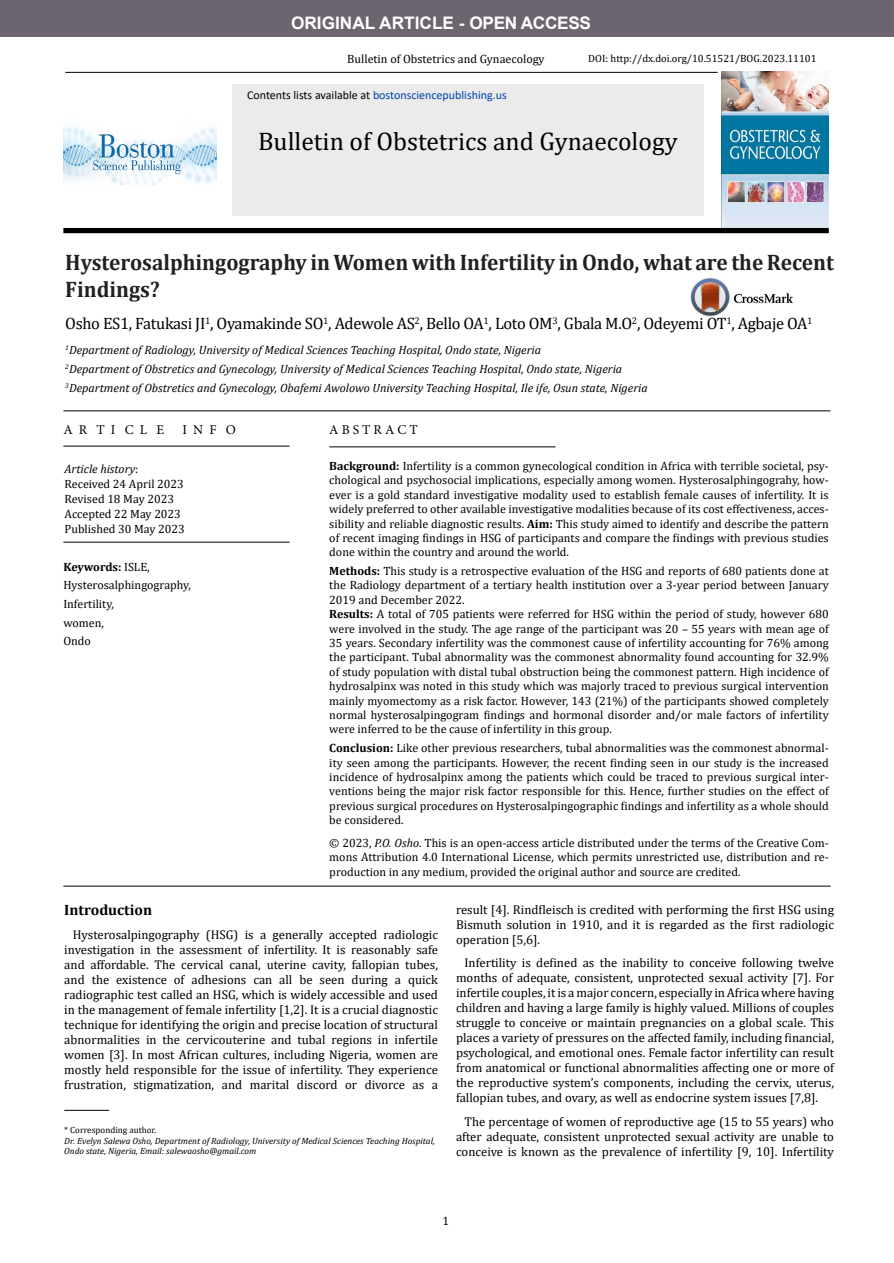
<style>
.page{position:relative;width:894px;height:1263px;background:#fff}
.page>*{position:absolute;margin:0;border:0;box-sizing:border-box;transform-origin:0 0}
.t1{font:25.5px "Cambria";color:#000}
.t2{font:700 22.5px/27px "Cambria";color:#231f20;scale:.95 1}
.t3{font:700 17.25px "Arial";color:#fff}
.t4{font:16.5px "Cambria";letter-spacing:-.02em;color:#000}
.t5{font:700 15px "Cambria";color:#000}
.t6{font:13.5px "Minion Pro";color:#000}
.t7{font:12.75px/15px "Cambria";color:#000;text-align:justify}
.t8{font:12px/14.4px "Cambria";color:#000;text-align:justify}
.t9{font:italic 12px/19.2px "Cambria";color:#000}
.t10{font:12px "Calibri";color:#0044ac}
.t11{font:10.5px "Cambria";color:#000}
.t12{font:italic 9px/10.8px "Cambria";color:#000}
.t13{font:9px "Cambria";color:#000}
.s1{color:#000}
.s2{font-style:italic}
.s3{font-weight:700}
</style>
<div class="page">
<div style="left:1px;top:0;width:892px;height:37px;background:#6c646f"></div>
<div style="left:232px;top:84px;width:471px;height:131px;background:#ebebeb"></div>
<img style="left:721px;top:72px;width:107px;height:156px">
<img style="left:63px;top:126px;width:153px;height:59px">
<div style="left:63px;top:228px;width:765px;height:5px;background:#000"></div>
<hr style="left:64px;top:1110px;width:45px;height:1px;background:#000">
<img style="left:690px;top:278px;width:103px;height:39px">
<hr style="left:65px;top:72px;width:652px;height:1px;background:#000">
<hr style="left:63px;top:410px;width:767px;height:1px;background:#000">
<hr style="left:63px;top:446px;width:226px;height:1px;background:#000">
<hr style="left:63px;top:886px;width:767px;height:1px;background:#000">
<hr style="left:63px;top:542px;width:226px;height:1px;background:#000">
<hr style="left:329px;top:446px;width:226px;height:1px;background:#000">
<h3 class="t3" style="left:291px;top:11px;width:301px">ORIGINAL ARTICLE - OPEN ACCESS</h3>
<p class="t8" style="left:347px;top:52px;width:199px">Bulletin of Obstetrics and Gynaecology</p>
<p class="t10" style="left:247px;top:86px;width:261px"><span class="s1">Contents lists available at</span> bostonsciencepublishing.us</p>
<h1 class="t1" style="left:258px;top:126px;width:421px">Bulletin of Obstetrics and Gynaecology</h1>
<h3 class="t3" style="left:288px;top:11px;width:301px">ORIGINAL ARTICLE - OPEN ACCESS</h3>
<p class="t11" style="left:588px;top:52px;width:230px">DOI: http://dx.doi.org/10.51521/BOG.2023.11101</p>
<h2 class="t2" style="left:65px;top:248px;width:810px">Hysterosalphingography in Women with Infertility in Ondo, what are the Recent<br>Findings?</h2>
<h3 class="t4" style="left:65px;top:314px;width:748px">Osho ES1, Fatukasi JI<sup>1</sup>, Oyamakinde SO<sup>1</sup>, Adewole AS<sup>2</sup>, Bello OA<sup>1</sup>, Loto OM<sup>3</sup>, Gbala M.O<sup>2</sup>, Odeyemi OT<sup>1</sup>, Agbaje OA<sup>1</sup></h3>
<p class="t9" style="left:65px;top:340px;width:583px"><sup>1</sup>Department of Radiology, University of Medical Sciences Teaching Hospital, Ondo state, Nigeria<br><sup>2</sup>Department of Obstretics and Gynecology, University of Medical Sciences Teaching Hospital, Ondo state, Nigeria<br><sup>3</sup>Department of Obstretics and Gynecology, Obafemi Awolowo University Teaching Hospital, Ile ife, Osun state, Nigeria</p>
<p class="t6" style="left:63px;top:420px;width:102px">A R T I C L E</p>
<p class="t6" style="left:182px;top:420px;width:55px">I N F O</p>
<p class="t8" style="left:65px;top:461px;width:122px;line-height:15px;text-align:left"><span class="s2">Article history</span>:<br>Received 24 April 2023<br>Revised 18 May 2023<br>Accepted 22 May 2023<br>Published 30 May 2023</p>
<p class="t8" style="left:63px;top:557px;width:129px;line-height:18.6px;text-align:left"><span class="s3">Keywords:</span> ISLE,<br>Hysterosalphingography,<br>Infertility,<br>women,<br>Ondo</p>
<p class="t6" style="left:329px;top:420px;width:90px">A B S T R A C T</p>
<p class="t8" style="left:329px;top:458px;width:500px"><span class="s3">Background:</span> Infertility is a common gynecological condition in Africa with terrible societal, psy&shy;chological and psychosocial implications, especially among women. Hysterosalphingograhy, how&shy;ever is a gold standard investigative modality used to establish female causes of infertility. It is widely preferred to other available investigative modalities because of its cost effectiveness, acces&shy;sibility and reliable diagnostic results. <span class="s3">Aim:</span> This study aimed to identify and describe the pattern of recent imaging findings in HSG of participants and compare the findings with previous studies done within the country and around the world.</p>
<p class="t8" style="left:329px;top:563px;width:500px;text-align:left"><span class="s3">Methods:</span> This study is a retrospective evaluation of the HSG and reports of 680 patients done at the Radiology department of a tertiary health institution over a 3-year period between January 2019 and December 2022.<br><span class="s3">Results:</span> A total of 705 patients were referred for HSG within the period of study, however 680 were involved in the study. The age range of the participant was 20 – 55 years with mean age of 35 years. Secondary infertility was the commonest cause of infertility accounting for 76% among the participant. Tubal abnormality was the commonest abnormality found accounting for 32.9% of study population with distal tubal obstruction being the commonest pattern. High incidence of hydrosalpinx was noted in this study which was majorly traced to previous surgical intervention mainly myomectomy as a risk factor. However, 143 (21%) of the participants showed completely normal hysterosalpingogram findings and hormonal disorder and/or male factors of infertility were inferred to be the cause of infertility in this group.</p>
<p class="t8" style="left:329px;top:741px;width:500px"><span class="s3">Conclusion:</span> Like other previous researchers, tubal abnormalities was the commonest abnormal&shy;ity seen among the participants. However, the recent finding seen in our study is the increased incidence of hydrosalpinx among the patients which could be traced to previous surgical inter&shy;ventions being the major risk factor responsible for this. Hence, further studies on the effect of previous surgical procedures on Hysterosalpingographic findings and infertility as a whole should be considered.</p>
<p class="t8" style="left:329px;top:835px;width:500px">© 2023, <span class="s2">P.O. Osho</span>. This is an open-access article distributed under the terms of the Creative Com&shy;mons Attribution 4.0 International License, which permits unrestricted use, distribution and re&shy;production in any medium, provided the original author and source are credited.</p>
<p class="t5" style="left:64px;top:899px;width:89px">Introduction</p>
<p class="t7" style="left:64px;top:927px;width:375px;text-indent:9px">Hysterosalpingography (HSG) is a generally accepted radiologic investigation in the assessment of infertility. It is reasonably safe and affordable. The cervical canal, uterine cavity, fallopian tubes, and the existence of adhesions can all be seen during a quick radiographic test called an HSG, which is widely accessible and used in the management of female infertility [1,2]. It is a crucial diagnostic technique for identifying the origin and precise location of structural abnormalities in the cervicouterine and tubal regions in infertile women [3]. In most African cultures, including Nigeria, women are mostly held responsible for the issue of infertility. They experience frustration, stigmatization, and marital discord or divorce as a</p>
<p class="t13" style="left:64px;top:1124px;width:93px">* Corresponding author.</p>
<p class="t12" style="left:64px;top:1134px;width:372px">Dr. Evelyn Salewa Osho, Department of Radiology, University of Medical Sciences Teaching Hospital,<br>Ondo state, Nigeria, Email: salewaosho@gmail.com</p>
<p class="t7" style="left:456px;top:901px;width:379px">result [4]. Rindfleisch is credited with performing the first HSG using Bismuth solution in 1910, and it is regarded as the first radiologic operation [5,6].</p>
<p class="t7" style="left:456px;top:955px;width:379px;text-indent:9px">Infertility is defined as the inability to conceive following twelve months of adequate, consistent, unprotected sexual activity [7]. For infertile couples, it is a major concern, especially in Africa where having children and having a large family is highly valued. Millions of couples struggle to conceive or maintain pregnancies on a global scale. This places a variety of pressures on the affected family, including financial, psychological, and emotional ones. Female factor infertility can result from anatomical or functional abnormalities affecting one or more of the reproductive system’s components, including the cervix, uterus, fallopian tubes, and ovary, as well as endocrine system issues [7,8].</p>
<p class="t7" style="left:456px;top:1113px;width:379px;text-indent:9px">The percentage of women of reproductive age (15 to 55 years) who after adequate, consistent unprotected sexual activity are unable to conceive is known as the prevalence of infertility [9, 10]. Infertility</p>
<p class="t8" style="left:442px;top:1214px;width:8px">1</p>
</div>
